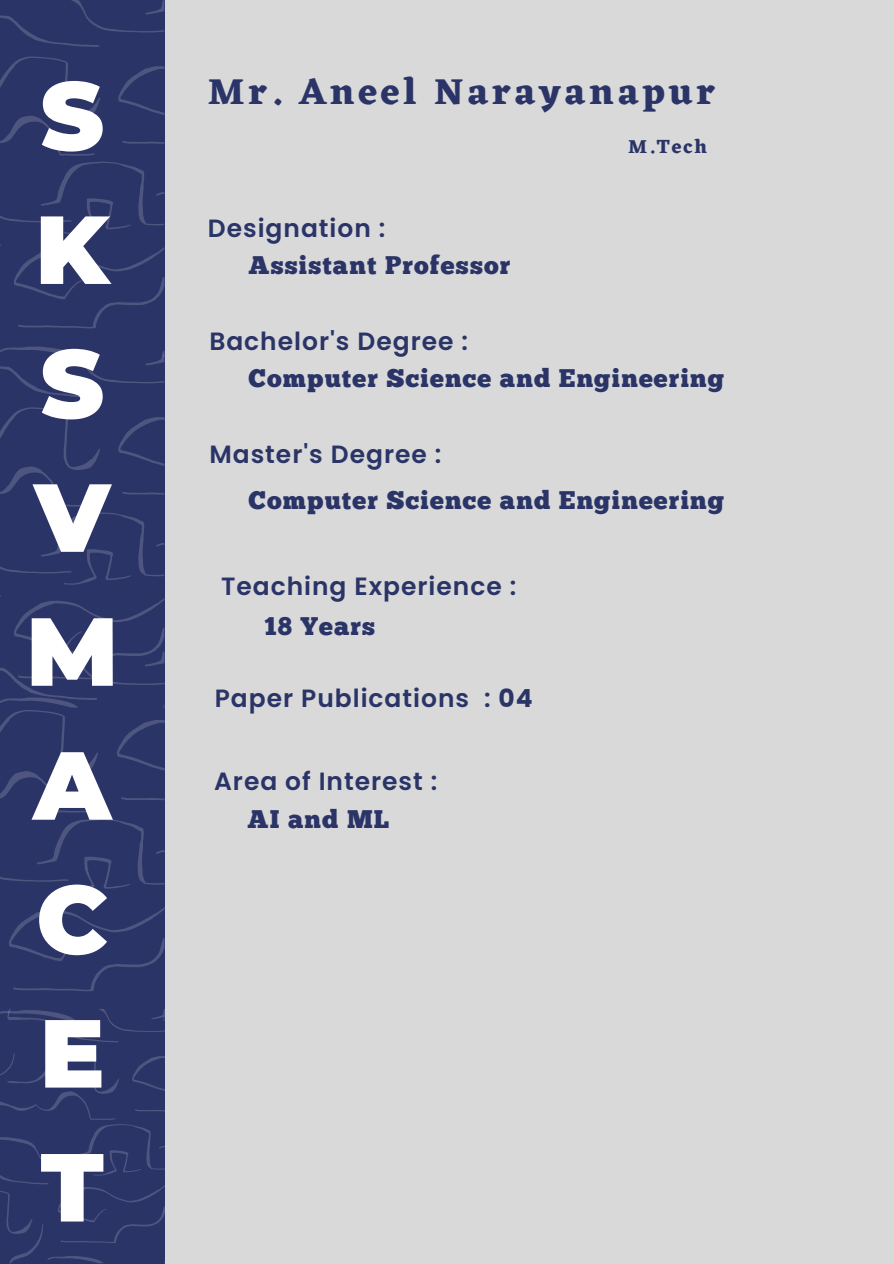
<style>
.page{position:relative;width:894px;height:1264px;background:#fff}
.page>*{position:absolute;margin:0;border:0;box-sizing:border-box;transform-origin:0 0}
.t1{font:900 96.45px/133.8px "Montserrat";color:#fff}
.t2{font:700 37.5px "Eczar";letter-spacing:.1em;color:#2b3467}
.t3{font:25.5px "Chunk Five";letter-spacing:.045em;color:#2b3467}
.t4{font:600 24.9px "Poppins";letter-spacing:.04em;color:#2b3467}
.t5{font:700 19.5px "Eczar";color:#2b3467}
.s1{font-weight:700}
</style>
<div class="page">
<div style="left:0;top:0;width:893px;height:1263px;background:#d9d9d9"></div>
<div style="left:0;top:0;width:165px;height:1263px;background:#2b3467"></div>
<svg style="left:0;top:0;width:164px;height:47px"></svg>
<svg style="left:0;top:56px;width:164px;height:272px"></svg>
<svg style="left:0;top:346px;width:164px;height:52px"></svg>
<svg style="left:0;top:407px;width:165px;height:405px"></svg>
<svg style="left:9px;top:907px;width:156px;height:84px"></svg>
<svg style="left:0;top:818px;width:164px;height:75px"></svg>
<svg style="left:0;top:1009px;width:165px;height:33px"></svg>
<svg style="left:0;top:1049px;width:165px;height:214px"></svg>
<p class="t1" style="left:26px;top:48px;width:93px">S<br>K<br>S<br>V<br>M<br>A<br>C<br>E<br>T</p>
<p class="t2" style="left:208px;top:69px;width:508px">Mr. Aneel Narayanapur</p>
<p class="t4" style="left:208px;top:211px;width:179px">Designation :</p>
<p class="t3" style="left:248px;top:255px;width:263px">Assistant Professor</p>
<p class="t5" style="left:628px;top:135px;width:80px">M.Tech</p>
<p class="t4" style="left:209px;top:324px;width:260px">Bachelor's Degree :</p>
<p class="t3" style="left:248px;top:368px;width:477px">Computer Science and Engineering</p>
<h1 class="t4" style="left:209px;top:437px;width:233px">Master's Degree :</h1>
<p class="t3" style="left:248px;top:489px;width:477px">Computer Science and Engineering</p>
<p class="t4" style="left:221px;top:569px;width:297px">Teaching Experience :</p>
<p class="t3" style="left:264px;top:616px;width:112px">18 Years</p>
<p class="t4" style="left:215px;top:680px;width:319px">Paper Publications : <span class="s1">04</span></p>
<p class="t4" style="left:214px;top:763px;width:225px">Area of Interest :</p>
<p class="t3" style="left:247px;top:808px;width:143px">AI and ML</p>
</div>
